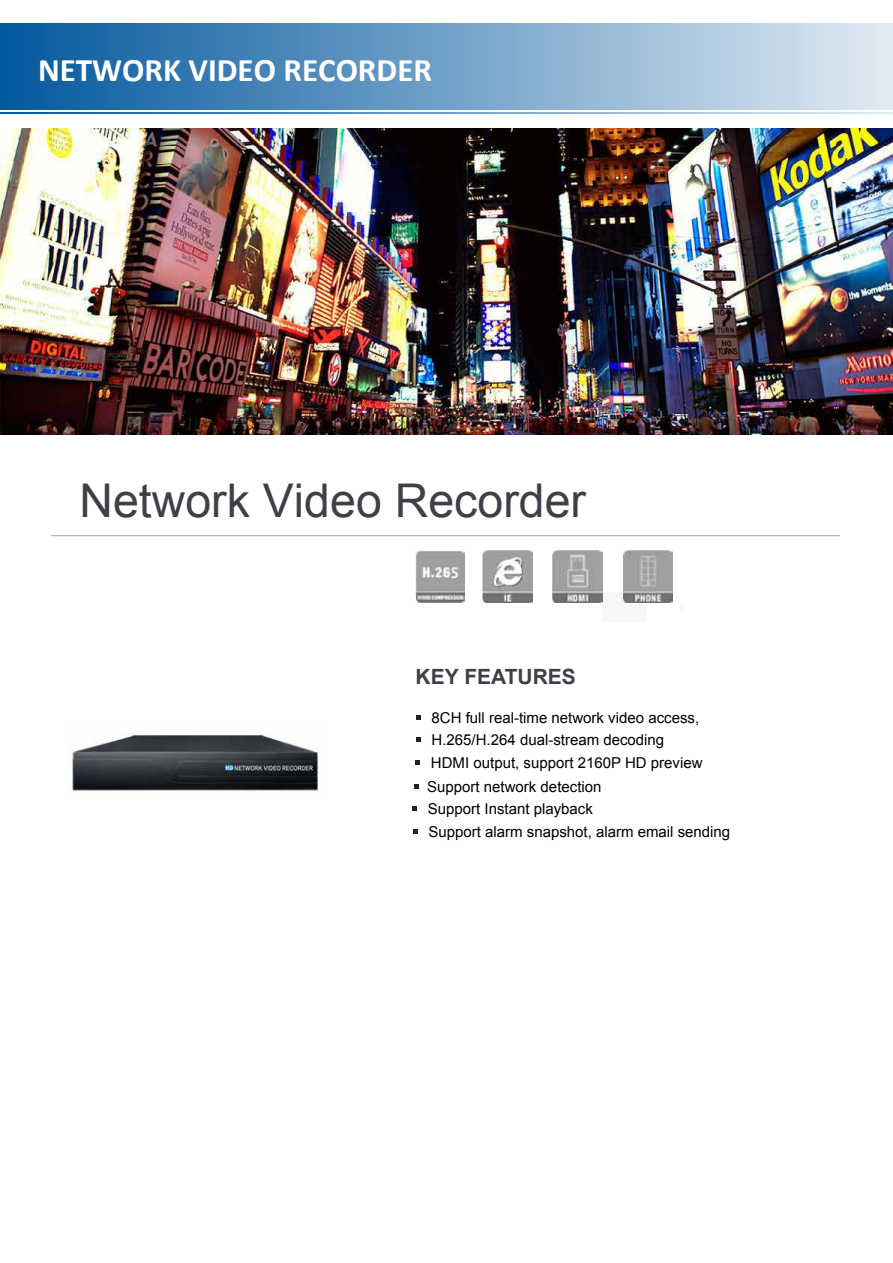
<style>
.page{position:relative;width:893px;height:1263px;background:#fff}
.page>*{position:absolute;margin:0;border:0;box-sizing:border-box;transform-origin:0 0}
.t1{font:46.5px "Arial";color:#3f3f49}
.t2{font:700 33px "Calibri";color:#fff}
.t3{font:700 21px "Arial";color:#3f3f49}
.t4{font:15px/22.8px "Arial";color:#000}
</style>
<div class="page">
<div style="left:0;top:23px;width:893px;height:86px;background:linear-gradient(to right,#03589d,#e1ebf3)"></div>
<svg style="left:0;top:112px;width:893px;height:2px;background:#72a1c8"></svg>
<div style="left:602px;top:593px;width:45px;height:29px;background:#f7f7f7"></div>
<hr style="left:51px;top:535px;width:789px;height:1px;background:#a0a0aa">
<img style="left:0;top:128px;width:893px;height:306px">
<svg style="left:416px;top:715px;width:4px;height:5px"></svg>
<svg style="left:416px;top:737px;width:4px;height:4px"></svg>
<img style="left:69px;top:734px;width:250px;height:57px">
<img style="left:482px;top:551px;width:50px;height:52px">
<img style="left:552px;top:551px;width:50px;height:52px">
<img style="left:624px;top:551px;width:48px;height:52px">
<img style="left:416px;top:551px;width:48px;height:52px">
<svg style="left:416px;top:760px;width:4px;height:4px"></svg>
<svg style="left:414px;top:784px;width:4px;height:4px"></svg>
<svg style="left:413px;top:807px;width:4px;height:4px"></svg>
<svg style="left:413px;top:829px;width:4px;height:4px"></svg>
<h2 class="t2" style="left:38px;top:48px;width:395px">NETWORK VIDEO RECORDER</h2>
<h1 class="t1" style="left:80px;top:470px;width:508px">Network Video Recorder</h1>
<h3 class="t3" style="left:416px;top:663px;width:162px">KEY FEATURES</h3>
<p class="t4" style="left:427px;top:706px;width:305px">8CH full real-time network video access, H.265/H.264 dual-stream decoding<br>HDMI output, support 2160P HD preview Support network detection<br>Support Instant playback<br>Support alarm snapshot, alarm email sending</p>
</div>
